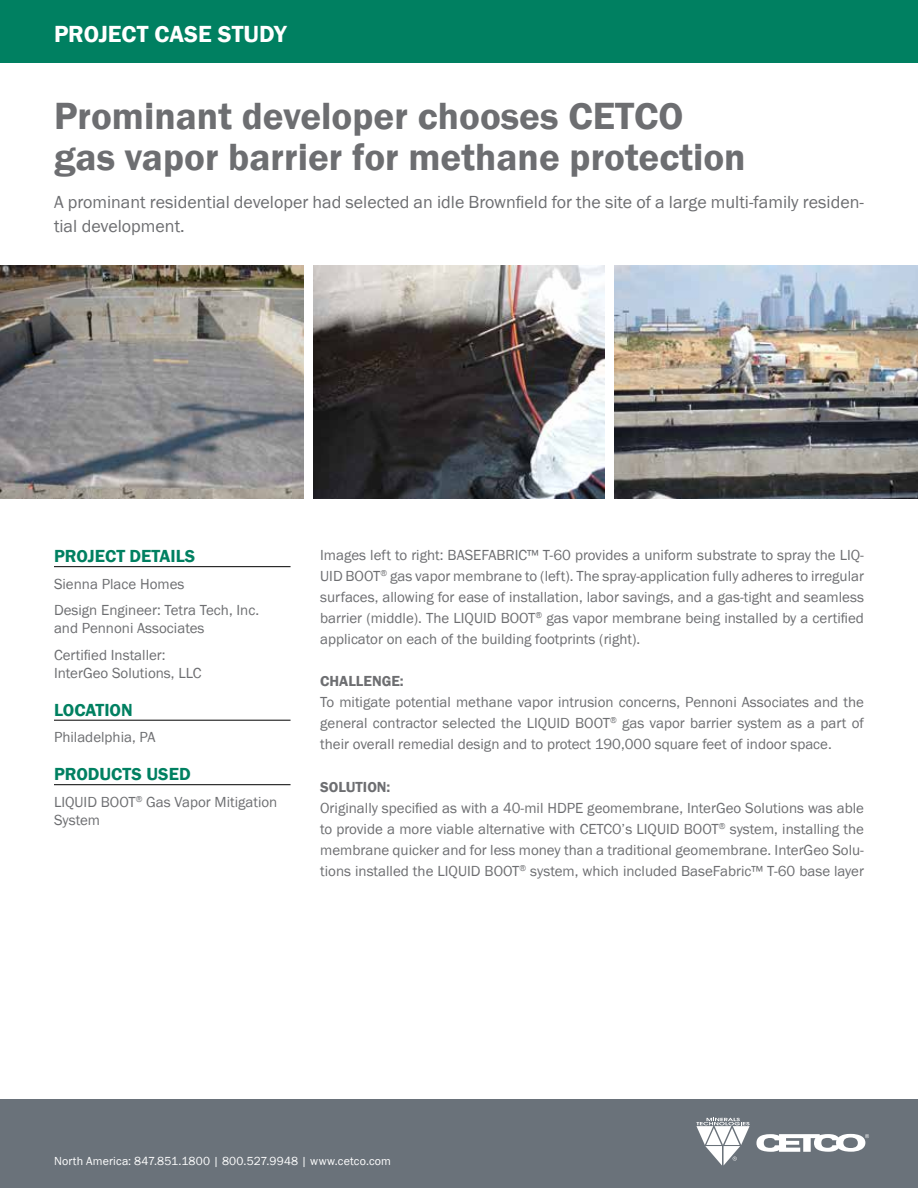
<style>
.page{position:relative;width:918px;height:1188px;background:#fff}
.page>*{position:absolute;margin:0;border:0;box-sizing:border-box;transform-origin:0 0}
.t1{font:600 39px/40.5px "Franklin Gothic";color:#6d6e71}
.t2{font:600 24px "Franklin Gothic";letter-spacing:-.005em;color:#fff}
.t3{font:18px/24px "Franklin Gothic";color:#6d6e71}
.t4{font:600 18px "Franklin Gothic";color:#008061}
.t5{font:15px/21px "Franklin Gothic";color:#6d6e71;text-align:justify}
.t6{font:600 15px "Franklin Gothic";color:#6d6e71}
.t7{font:12px "Franklin Gothic";letter-spacing:.015em;color:#fff}
</style>
<div class="page">
<div style="left:0;top:0;width:918px;height:63px;background:#008061"></div>
<div style="left:0;top:1099px;width:918px;height:89px;background:#6a727a"></div>
<svg style="left:756px;top:1134px;width:113px;height:18px"></svg>
<svg style="left:696px;top:1118px;width:54px;height:48px"></svg>
<hr style="left:54px;top:566px;width:237px;height:1px;background:#000">
<hr style="left:54px;top:720px;width:237px;height:1px;background:#000">
<hr style="left:54px;top:784px;width:237px;height:1px;background:#000">
<img style="left:0;top:266px;width:303px;height:233px">
<img style="left:314px;top:266px;width:290px;height:233px">
<img style="left:615px;top:266px;width:303px;height:233px">
<h2 class="t2" style="left:54px;top:19px;width:234px">PROJECT CASE STUDY</h2>
<h1 class="t1" style="left:54px;top:97px;width:693px">Prominant developer chooses CETCO gas vapor barrier for methane protection</h1>
<p class="t3" style="left:54px;top:190px;width:811px">A prominant residential developer had selected an idle Brownfield for the site of a large multi-family residen&shy;tial development.</p>
<p class="t4" style="left:54px;top:545px;width:143px">PROJECT DETAILS</p>
<p class="t5" style="left:54px;top:571px;width:207px;line-height:26.5px">Sienna Place Homes<br>Design Engineer: Tetra Tech, Inc.</p>
<p class="t5" style="left:54px;top:615px;width:152px;line-height:26.5px">and Pennoni Associates<br>Certified Installer:</p>
<p class="t5" style="left:54px;top:663px;width:149px">InterGeo Solutions, LLC</p>
<p class="t4" style="left:54px;top:699px;width:80px">LOCATION</p>
<p class="t5" style="left:54px;top:727px;width:103px">Philadelphia, PA</p>
<p class="t4" style="left:54px;top:763px;width:138px">PRODUCTS USED</p>
<p class="t5" style="left:54px;top:793px;width:225px;line-height:18px">LIQUID BOOT<sup>®</sup> Gas Vapor Mitigation<br>System</p>
<p class="t5" style="left:320px;top:545px;width:545px">Images left to right: BASEFABRIC™ T-60 provides a uniform substrate to spray the LIQ-UID BOOT<sup>®</sup> gas vapor membrane to (left). The spray-application fully adheres to irregular surfaces, allowing for ease of installation, labor savings, and a gas-tight and seamless barrier (middle). The LIQUID BOOT<sup>®</sup> gas vapor membrane being installed by a certified applicator on each of the building footprints (right).</p>
<p class="t6" style="left:320px;top:672px;width:85px">CHALLENGE:</p>
<p class="t5" style="left:320px;top:692px;width:545px">To mitigate potential methane vapor intrusion concerns, Pennoni Associates and the general contractor selected the LIQUID BOOT<sup>®</sup> gas vapor barrier system as a part of their overall remedial design and to protect 190,000 square feet of indoor space.</p>
<p class="t6" style="left:320px;top:777px;width:72px">SOLUTION:</p>
<p class="t5" style="left:320px;top:797px;width:545px">Originally specified as with a 40-mil HDPE geomembrane, InterGeo Solutions was able to provide a more viable alternative with CETCO’s LIQUID BOOT<sup>®</sup> system, installing the membrane quicker and for less money than a traditional geomembrane. InterGeo Solu&shy;tions installed the LIQUID BOOT<sup>®</sup> system, which included BaseFabric™ T-60 base layer</p>
<p class="t7" style="left:54px;top:1153px;width:339px">North America: 847.851.1800 | 800.527.9948 | www.cetco.com</p>
</div>
